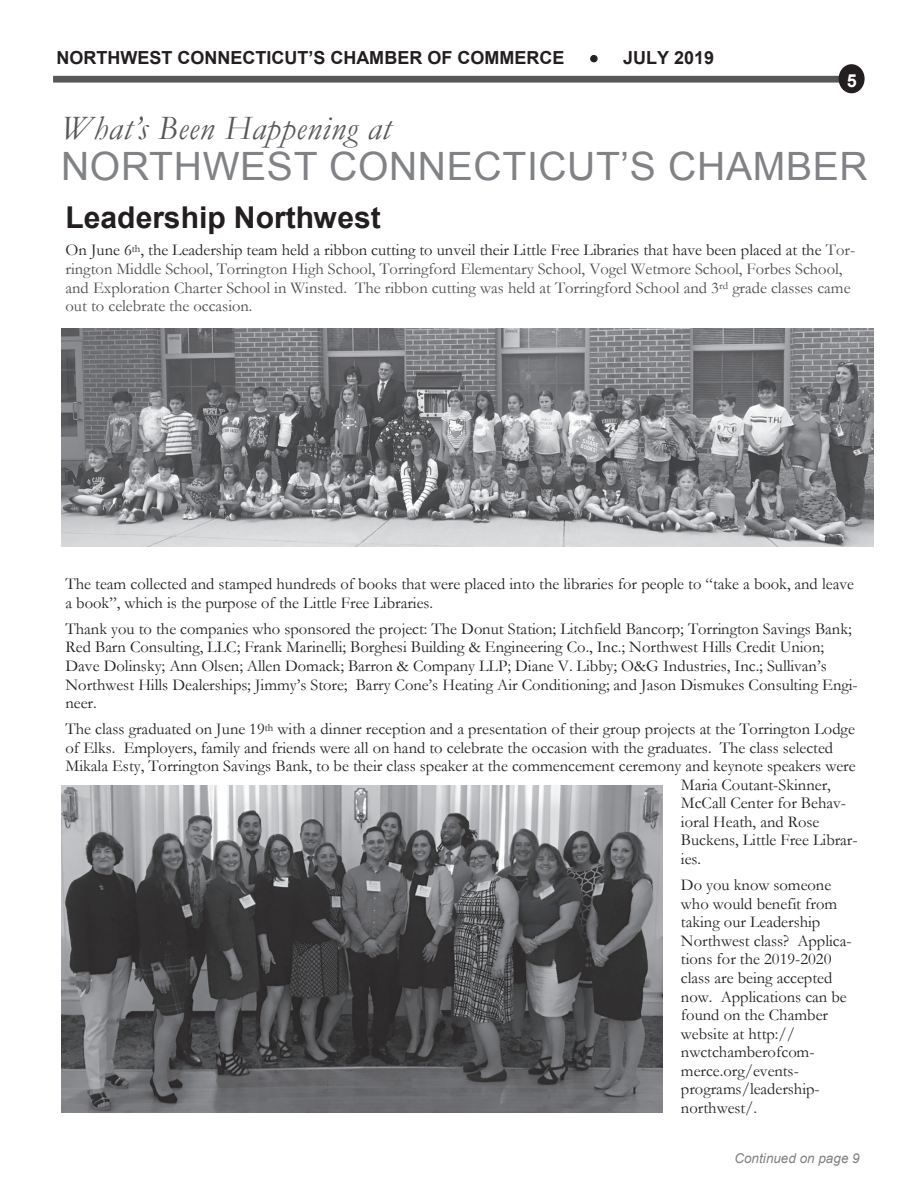
<style>
.page{position:relative;width:918px;height:1188px;background:#fff}
.page>*{position:absolute;margin:0;border:0;box-sizing:border-box;transform-origin:0 0}
.t1{font:39px "Arial";letter-spacing:.02em;color:#808285}
.t2{font:italic 34.5px "Garamond";letter-spacing:.02em;color:#57585a}
.t3{font:700 30px "Arial";color:#231f20}
.t4{font:700 18px "Arial";color:#231f20}
.t5{font:700 18px "Arial";color:#fff}
.t6{font:16.5px/18.6px "Garamond";color:#231f20}
.t7{font:16.5px/18.6px "Garamond";color:#4b4c4d}
.t8{font:italic 13.5px "Arial";color:#808285}
.s1{color:#231f20}
</style>
<div class="page">
<div style="left:53px;top:76px;width:811px;height:7px;background:#57585a"></div>
<svg style="left:590px;top:55px;width:8px;height:7px"></svg>
<div style="left:840px;top:66px;width:23px;height:26px;background:#231f20;border-radius:50%"></div>
<div style="left:839px;top:64px;width:26px;height:29px;border:3px solid #231f20;border-radius:50%"></div>
<img style="left:62px;top:328px;width:812px;height:219px">
<img style="left:61px;top:786px;width:602px;height:326px">
<p class="t4" style="left:57px;top:45px;width:509px">NORTHWEST CONNECTICUT’S CHAMBER OF COMMERCE</p>
<p class="t4" style="left:590px;top:45px;width:126px">• JULY 2019</p>
<p class="t5" style="left:847px;top:68px;width:12px">5</p>
<h2 class="t2" style="left:61px;top:105px;width:331px">What’s Been Happening at</h2>
<h1 class="t1" style="left:61px;top:141px;width:808px">NORTHWEST CONNECTICUT’S CHAMBER</h1>
<h3 class="t3" style="left:66px;top:197px;width:317px">Leadership Northwest</h3>
<p class="t7" style="left:66px;top:240px;width:791px"><span class="s1">On June 6</span><sup>th</sup><span class="s1">, the Leadership team held a ribbon cutting to unveil their Little Free Libraries that have been placed at the</span> Tor&shy;rington Middle School, Torrington High School, Torringford Elementary School, Vogel Wetmore School, Forbes School, and Exploration Charter School in Winsted. The ribbon cutting was held at Torringford School and 3<sup>rd</sup> grade classes came out to celebrate the occasion.</p>
<p class="t6" style="left:66px;top:574px;width:790px">The team collected and stamped hundreds of books that were placed into the libraries for people to “take a book, and leave a book”, which is the purpose of the Little Free Libraries.</p>
<p class="t6" style="left:66px;top:619px;width:794px">Thank you to the companies who sponsored the project: The Donut Station; Litchfield Bancorp; Torrington Savings Bank; Red Barn Consulting, LLC; Frank Marinelli; Borghesi Building &amp; Engineering Co., Inc.; Northwest Hills Credit Union; Dave Dolinsky; Ann Olsen; Allen Domack; Barron &amp; Company LLP; Diane V. Libby; O&amp;G Industries, Inc.; Sullivan’s Northwest Hills Dealerships; Jimmy’s Store; Barry Cone’s Heating Air Conditioning; and Jason Dismukes Consulting Engi&shy;neer.</p>
<p class="t6" style="left:66px;top:719px;width:791px">The class graduated on June 19<sup>th</sup> with a dinner reception and a presentation of their group projects at the Torrington Lodge</p>
<p class="t6" style="left:66px;top:738px;width:769px">of Elks. Employers, family and friends were all on hand to celebrate the occasion with the graduates. The class selected</p>
<p class="t6" style="left:66px;top:756px;width:792px">Mikala Esty, Torrington Savings Bank, to be their class speaker at the commencement ceremony and keynote speakers were</p>
<p class="t6" style="left:681px;top:775px;width:151px">Maria Coutant-Skinner,</p>
<p class="t6" style="left:681px;top:793px;width:167px">McCall Center for Behav-</p>
<p class="t6" style="left:681px;top:812px;width:140px">ioral Heath, and Rose</p>
<p class="t6" style="left:681px;top:831px;width:178px">Buckens, Little Free Librar-</p>
<p class="t6" style="left:681px;top:849px;width:22px">ies.</p>
<p class="t6" style="left:681px;top:875px;width:172px">Do you know someone who would benefit from taking our Leadership<br>Northwest class? Applica&shy;tions for the 2019-2020 class are being accepted now. Applications can be found on the Chamber website at http:// nwctchamberofcom&shy;merce.org/events&shy;programs/leadership&shy;northwest/.</p>
<p class="t8" style="left:734px;top:1150px;width:127px">Continued on page 9</p>
</div>
